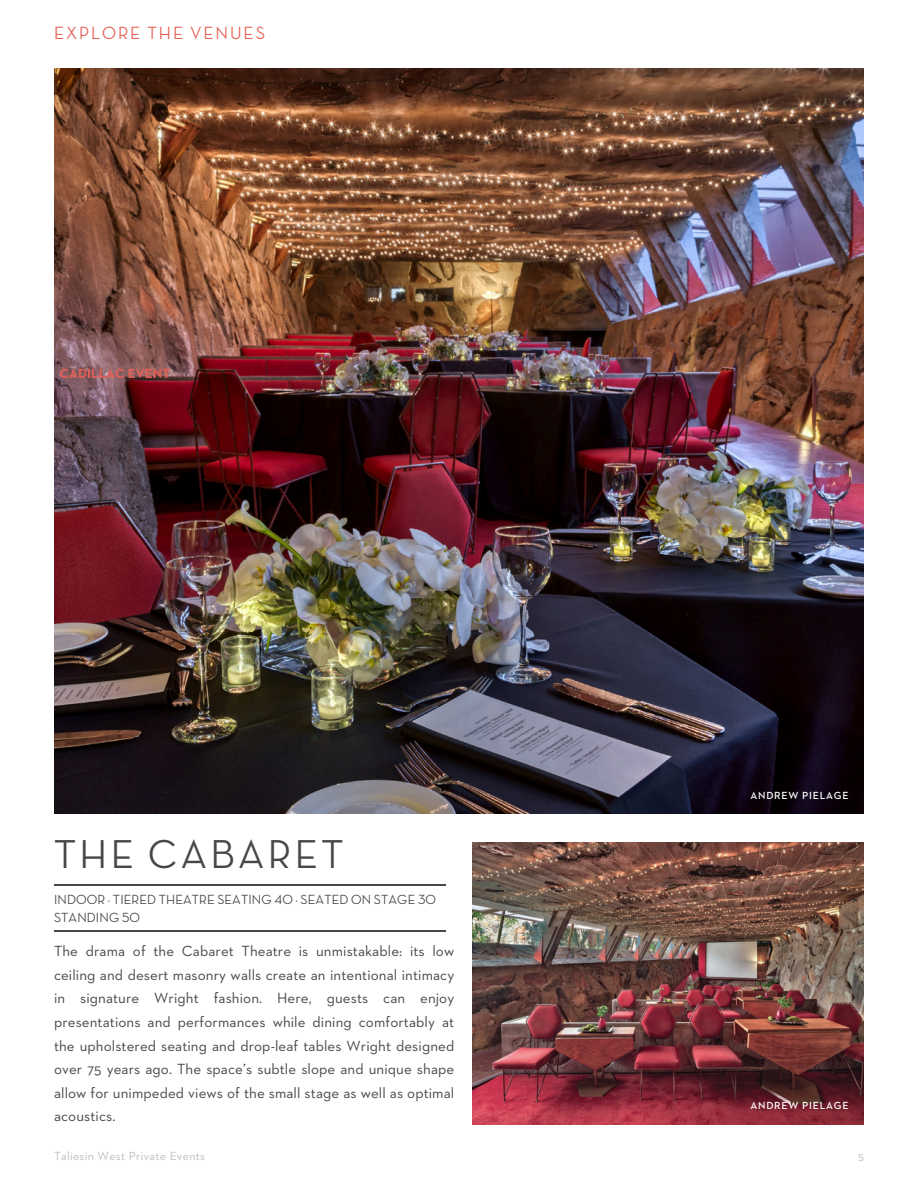
<style>
.page{position:relative;width:918px;height:1188px;background:#fff}
.page>*{position:absolute;margin:0;border:0;box-sizing:border-box;transform-origin:0 0}
.t1{font:500 41.1px "Neutraface Display";letter-spacing:.085em;color:#474648}
.t2{font:500 18px "Neutraface Display";letter-spacing:.105em;color:#e56055}
.t3{font:15px/23.7px "Neutraface 2 Text";letter-spacing:.005em;color:#474648;text-align:justify}
.t4{font:13.5px/18px "Neutraface Display Medium Alt";letter-spacing:.01em;color:#474648}
.t5{font:700 13.5px "Neutraface 2 Text";color:#e46056}
.t6{font:12px "Neutraface 2 Text";letter-spacing:.03em;color:#bcbec0}
.t7{font:600 10.5px "Neutraface 2 Text";letter-spacing:.07em;color:#fff}
</style>
<div class="page">
<img style="left:472px;top:842px;width:392px;height:282px">
<img style="left:54px;top:68px;width:810px;height:746px">
<hr style="left:54px;top:885px;width:392px;height:1px;background:#474648">
<hr style="left:54px;top:930px;width:392px;height:1px;background:#474648">
<p class="t2" style="left:54px;top:23px;width:213px">EXPLORE THE VENUES</p>
<p class="t5" style="left:59px;top:365px;width:112px">CADILLAC EVENT</p>
<h1 class="t1" style="left:54px;top:831px;width:291px">THE CABARET</h1>
<p class="t4" style="left:54px;top:890px;width:383px">INDOOR Ω TIERED THEATRE SEATING 40 Ω SEATED ON STAGE 30<br>STANDING 50</p>
<p class="t3" style="left:54px;top:939px;width:402px">The drama of the Cabaret Theatre is unmistakable: its low ceiling and desert masonry walls create an intentional intimacy in signature Wright fashion. Here, guests can enjoy presentations and performances while dining comfortably at the upholstered seating and drop-leaf tables Wright designed over 75 years ago. The space’s subtle slope and unique shape allow for unimpeded views of the small stage as well as optimal acoustics.</p>
<p class="t7" style="left:751px;top:789px;width:99px">ANDREW PIELAGE</p>
<p class="t7" style="left:751px;top:1098px;width:99px">ANDREW PIELAGE</p>
<p class="t6" style="left:54px;top:1149px;width:153px">Taliesin West Private Events</p>
<p class="t6" style="left:858px;top:1149px;width:7px">5</p>
</div>
